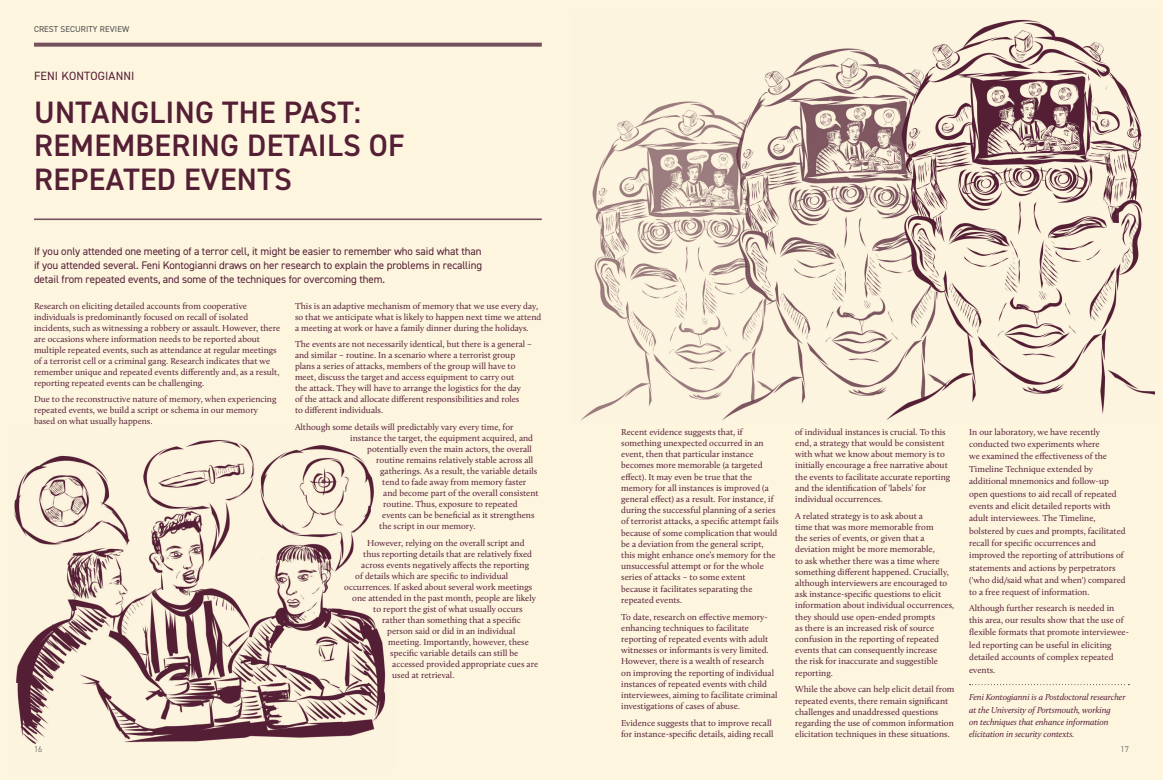
<style>
.page{position:relative;width:1163px;height:780px;background:#fff}
.page>*{position:absolute;margin:0;border:0;box-sizing:border-box;transform-origin:0 0}
.t1{font:600 31px/33px "DIN2014";letter-spacing:.01em;color:#541f35}
.t2{font:12px "DIN2014";letter-spacing:.01em;color:#541f35}
.t3{font:11px/14px "DIN2014";letter-spacing:-.01em;color:#541f35;text-align:justify}
.t4{font:9px/11.2px "Calluna";color:#541f35}
.t5{font:italic 9px/12.4px "Calluna";letter-spacing:-.01em;color:#541f35}
.t6{font:8.5px "DIN2014";letter-spacing:.01em;color:#4b4c4d}
.t7{font:300 8.5px "DIN2014";color:#4b4c4d}
</style>
<div class="page">
<div style="left:0;top:0;width:1162px;height:780px;background:#fef5df"></div>
<img style="left:14px;top:440px;width:372px;height:304px">
<svg style="left:34px;top:43px;width:507px;height:4px;background:#805d67"></svg>
<hr style="left:34px;top:218px;width:507px;height:2px;background:#75505d">
<svg style="left:969px;top:684px;width:160px;height:1px"></svg>
<img style="left:580px;top:19px;width:574px;height:402px">
<p class="t6" style="left:34px;top:24px;width:97px">CREST SECURITY REVIEW</p>
<h2 class="t2" style="left:34px;top:69px;width:102px">FENI KONTOGIANNI</h2>
<h1 class="t1" style="left:34px;top:95px;width:372px">UNTANGLING THE PAST:<br>REMEMBERING DETAILS OF<br>REPEATED EVENTS</h1>
<p class="t3" style="left:34px;top:244px;width:449px">If you only attended one meeting of a terror cell, it might be easier to remember who said what than if you attended several. Feni Kontogianni draws on her research to explain the problems in recalling detail from repeated events, and some of the techniques for overcoming them.</p>
<p class="t4" style="left:34px;top:300px;width:248px">Research on eliciting detailed accounts from cooperative individuals is predominantly focused on recall of isolated incidents, such as witnessing a robbery or assault. However, there are occasions where information needs to be reported about multiple repeated events, such as attendance at regular meetings of a terrorist cell or a criminal gang. Research indicates that we remember unique and repeated events differently and, as a result, reporting repeated events can be challenging.</p>
<p class="t4" style="left:34px;top:393px;width:244px">Due to the reconstructive nature of memory, when experiencing repeated events, we build a script or schema in our memory based on what usually happens.</p>
<p class="t4" style="left:295px;top:300px;width:248px">This is an adaptive mechanism of memory that we use every day, so that we anticipate what is likely to happen next time we attend a meeting at work or have a family dinner during the holidays.</p>
<p class="t4" style="left:295px;top:338px;width:238px">The events are not necessarily identical, but there is a general – and similar – routine. In a scenario where a terrorist group plans a series of attacks, members of the group will have to meet, discuss the target and access equipment to carry out<br>the attack. They will have to arrange the logistics for the day<br>of the attack and allocate different responsibilities and roles<br>to different individuals.</p>
<p class="t4" style="left:295px;top:421px;width:220px">Although some details will predictably vary every time, for</p>
<p class="t4" style="left:350px;top:432px;width:184px">instance the target, the equipment acquired, and</p>
<p class="t4" style="left:367px;top:443px;width:166px">potentially even the main actors, the overall</p>
<p class="t4" style="left:376px;top:454px;width:158px">routine remains relatively stable across all</p>
<p class="t4" style="left:380px;top:465px;width:159px">gatherings. As a result, the variable details</p>
<p class="t4" style="left:382px;top:476px;width:145px">tend to fade away from memory faster</p>
<p class="t4" style="left:383px;top:487px;width:157px">and become part of the overall consistent</p>
<p class="t4" style="left:383px;top:498px;width:136px">routine. Thus, exposure to repeated</p>
<p class="t4" style="left:382px;top:509px;width:154px">events can be beneficial as it strengthens</p>
<p class="t4" style="left:379px;top:520px;width:98px">the script in our memory.</p>
<p class="t4" style="left:367px;top:537px;width:159px">However, relying on the overall script and</p>
<p class="t4" style="left:363px;top:548px;width:170px">thus reporting details that are relatively fixed</p>
<p class="t4" style="left:361px;top:559px;width:169px">across events negatively affects the reporting</p>
<p class="t4" style="left:355px;top:570px;width:155px">of details which are specific to individual</p>
<p class="t4" style="left:344px;top:581px;width:189px">occurrences. If asked about several work meetings</p>
<p class="t4" style="left:352px;top:592px;width:185px">one attended in the past month, people are likely</p>
<p class="t4" style="left:373px;top:603px;width:151px">to report the gist of what usually occurs</p>
<p class="t4" style="left:382px;top:614px;width:140px">rather than something that a specific</p>
<p class="t4" style="left:387px;top:625px;width:130px">person said or did in an individual</p>
<p class="t4" style="left:388px;top:636px;width:142px">meeting. Importantly, however, these</p>
<p class="t4" style="left:390px;top:647px;width:130px">specific variable details can still be</p>
<p class="t4" style="left:392px;top:658px;width:147px">accessed provided appropriate cues are</p>
<p class="t4" style="left:392px;top:669px;width:64px">used at retrieval.</p>
<p class="t4" style="left:621px;top:426px;width:159px">Recent evidence suggests that, if something unexpected occurred in an event, then that particular instance becomes more memorable (a targeted effect). It may even be true that the memory for all instances is improved (a general effect) as a result. For instance, if during the successful planning of a series of terrorist attacks, a specific attempt fails because of some complication that would be a deviation from the general script, this might enhance one’s memory for the unsuccessful attempt or for the whole series of attacks – to some extent<br>because it facilitates separating the repeated events.</p>
<p class="t4" style="left:621px;top:611px;width:158px">To date, research on effective memory&shy;enhancing techniques to facilitate reporting of repeated events with adult witnesses or informants is very limited.<br>However, there is a wealth of research<br>on improving the reporting of individual instances of repeated events with child interviewees, aiming to facilitate criminal investigations of cases of abuse.</p>
<p class="t4" style="left:621px;top:717px;width:154px">Evidence suggests that to improve recall for instance-specific details, aiding recall</p>
<p class="t4" style="left:795px;top:426px;width:156px">of individual instances is crucial. To this end, a strategy that would be consistent with what we know about memory is to initially encourage a free narrative about the events to facilitate accurate reporting and the identification of ‘labels’ for individual occurrences.</p>
<p class="t4" style="left:795px;top:510px;width:161px">A related strategy is to ask about a<br>time that was more memorable from<br>the series of events, or given that a deviation might be more memorable,<br>to ask whether there was a time where something different happened. Crucially, although interviewers are encouraged to ask instance-specific questions to elicit information about individual occurrences, they should use open-ended prompts<br>as there is an increased risk of source confusion in the reporting of repeated events that can consequently increase<br>the risk for inaccurate and suggestible reporting.</p>
<p class="t4" style="left:795px;top:683px;width:161px">While the above can help elicit detail from repeated events, there remain significant challenges and unaddressed questions regarding the use of common information elicitation techniques in these situations.</p>
<p class="t4" style="left:969px;top:425px;width:158px;line-height:12.4px">In our laboratory, we have recently conducted two experiments where<br>we examined the effectiveness of the Timeline Technique extended by additional mnemonics and follow-up open questions to aid recall of repeated events and elicit detailed reports with adult interviewees. The Timeline, bolstered by cues and prompts, facilitated recall for specific occurrences and improved the reporting of attributions of statements and actions by perpetrators ('who did/said what and when') compared to a free request of information.</p>
<p class="t4" style="left:969px;top:601px;width:161px;line-height:12.4px">Although further research is needed in this area, our results show that the use of flexible formats that promote interviewee&shy;led reporting can be useful in eliciting detailed accounts of complex repeated events.</p>
<p class="t5" style="left:969px;top:691px;width:158px">Feni Kontogianni is a Postdoctoral researcher at the University of Portsmouth, working<br>on techniques that enhance information elicitation in security contexts.</p>
<p class="t7" style="left:34px;top:743px;width:10px">16</p>
<p class="t7" style="left:1120px;top:743px;width:10px">17</p>
</div>
